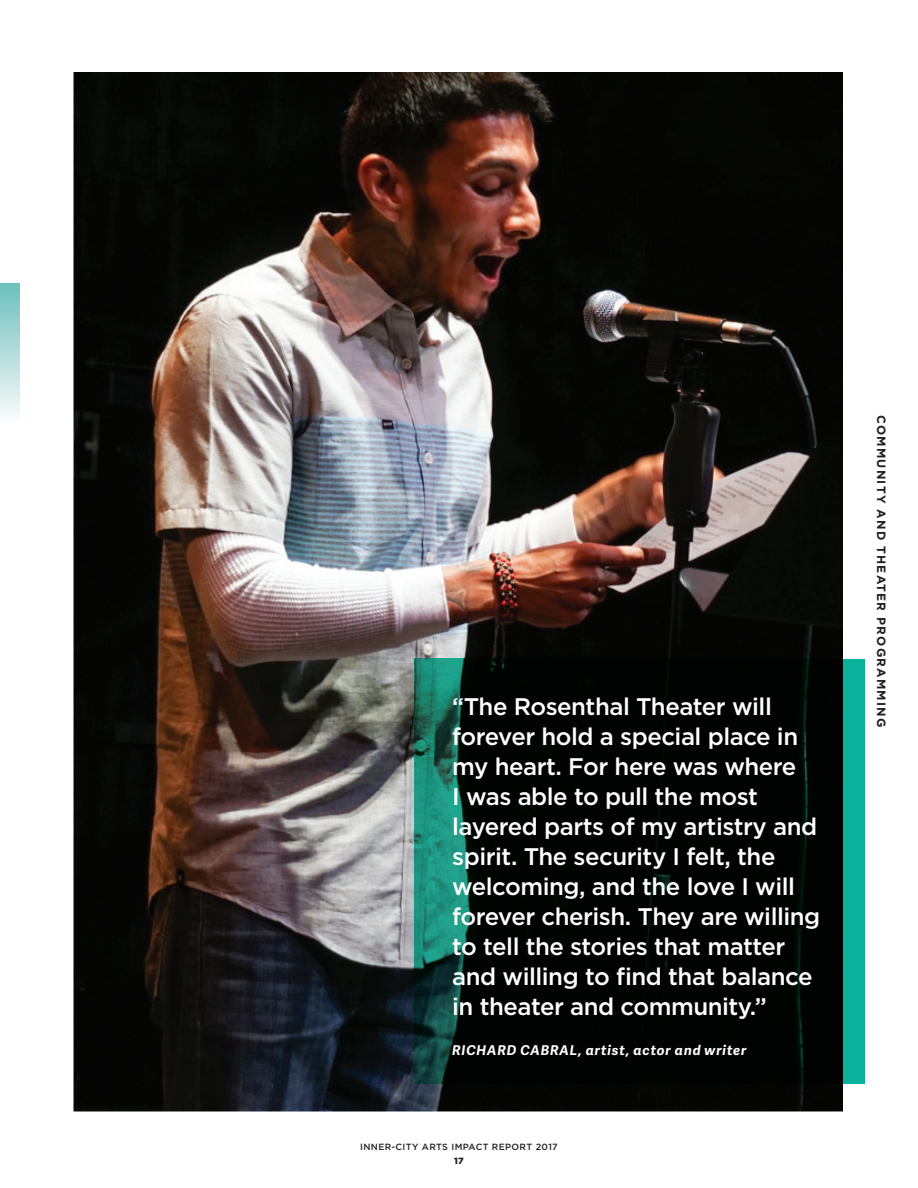
<style>
.page{position:relative;width:918px;height:1188px;background:#fff}
.page>*{position:absolute;margin:0;border:0;box-sizing:border-box;transform-origin:0 0}
.t1{font:500 24px/30px "Gotham";letter-spacing:-.02em;color:#fff}
.t2{font:italic 700 13.5px "Adelle Sans";letter-spacing:.06em;color:#fff}
.t3{font:700 12px "Gotham";letter-spacing:.1em;color:#231f20}
.t4{font:500 9px "Gotham";letter-spacing:.04em;color:#231f20}
.t5{font:900 9px "Gotham";color:#231f20}
</style>
<div class="page">
<div style="left:0;top:284px;width:20px;height:140px;background:linear-gradient(to bottom,#6dbfbd,#fcfcfc)"></div>
<img style="left:74px;top:72px;width:769px;height:1040px">
<div style="left:843px;top:659px;width:22px;height:425px;background:#0bb39d"></div>
<img style="left:414px;top:659px;width:429px;height:425px">
<p class="t1" style="left:452px;top:692px;width:370px">“The Rosenthal Theater will forever hold a special place in my heart. For here was where<br>I was able to pull the most layered parts of my artistry and spirit. The security I felt, the welcoming, and the love I will forever cherish. They are willing to tell the stories that matter and willing to find that balance in theater and community.”</p>
<p class="t2" style="left:452px;top:1040px;width:296px">RICHARD CABRAL, artist, actor and writer</p>
<p class="t4" style="left:360px;top:1141px;width:199px">INNER-CITY ARTS IMPACT REPORT 2017</p>
<p class="t5" style="left:454px;top:1156px;width:11px">17</p>
<p class="t3" style="left:889px;top:415px;width:314px;rotate:90deg">COMMUNITY AND THEATER PROGRAMMING</p>
</div>
